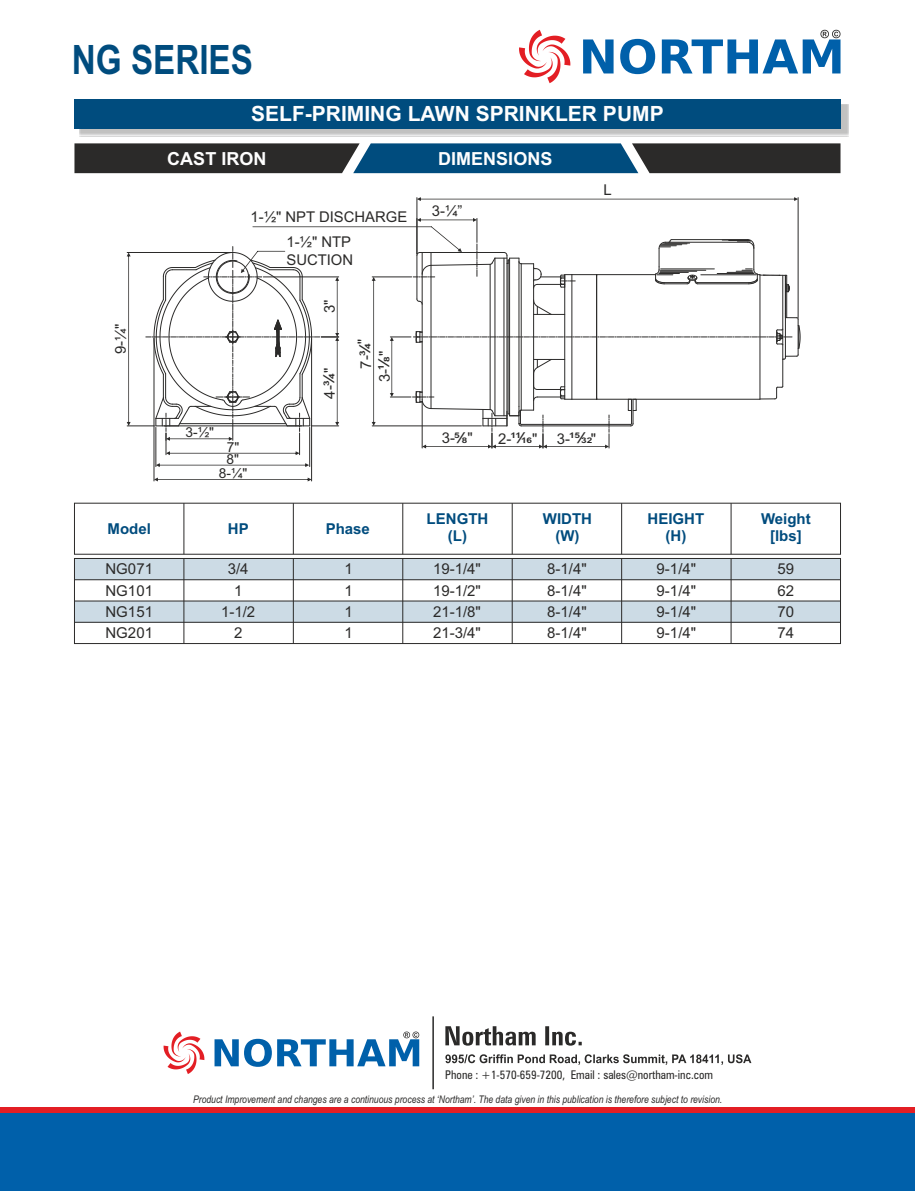
<style>
.page{position:relative;width:915px;height:1191px;background:#fff}
.page>*{position:absolute;margin:0;border:0;box-sizing:border-box;transform-origin:0 0}
.t1{font:700 40.5px "Arial Narrow";color:#004c7e}
.t2{font:700 21px "Arial";color:#fefefe}
.t3{font:700 18px "Arial";color:#fefefe}
.t4{font:15px/21.3px "Arial";color:#2b2a29;text-align:justify}
.t5{font:700 15px/16.8px "Arial";color:#004c7e;text-align:center}
.t6{font:14.85px/18.1px "Arial";color:#2b2a29}
.t7{font:13.8px "Arial";color:#2b2a29}
.t8{font:condensed 12px "Zurich BT";color:#2b2a29}
.t9{font:italic 10.5px "Arial";color:#2b2a29;scale:.82 1}
.t10{font:700 7.8px/5.6px "Arial";color:#2b2a29;scale:1.29 1}
.s1{font-style:italic;font-size:14.85px}
</style>
<div class="page">
<div style="left:0;top:1107px;width:914px;height:84px;background:#e31e24"></div>
<div style="left:0;top:1113px;width:914px;height:78px;background:#0060aa"></div>
<svg style="left:445px;top:1026px;width:136px;height:19px"></svg>
<svg style="left:445px;top:1054px;width:306px;height:11px"></svg>
<hr style="left:432px;top:1016px;width:2px;height:73px;background:#2b2a29">
<svg style="left:163px;top:1031px;width:41px;height:43px"></svg>
<svg style="left:214px;top:1031px;width:205px;height:35px"></svg>
<div style="left:74px;top:601px;width:766px;height:21px;background:#ccdbe5"></div>
<div style="left:74px;top:558px;width:766px;height:22px;background:#ccdbe5"></div>
<hr style="left:74px;top:579px;width:766px;height:1px;background:#2b2a29">
<hr style="left:74px;top:600px;width:766px;height:1px;background:#2b2a29">
<hr style="left:74px;top:622px;width:766px;height:1px;background:#2b2a29">
<hr style="left:293px;top:558px;width:1px;height:85px;background:#2b2a29">
<hr style="left:511px;top:558px;width:1px;height:85px;background:#2b2a29">
<hr style="left:621px;top:558px;width:1px;height:85px;background:#2b2a29">
<hr style="left:730px;top:558px;width:1px;height:85px;background:#2b2a29">
<hr style="left:402px;top:558px;width:1px;height:85px;background:#2b2a29">
<hr style="left:183px;top:558px;width:1px;height:85px;background:#2b2a29">
<hr style="left:293px;top:503px;width:1px;height:51px;background:#2b2a29">
<hr style="left:402px;top:503px;width:1px;height:51px;background:#2b2a29">
<hr style="left:183px;top:503px;width:1px;height:51px;background:#2b2a29">
<hr style="left:511px;top:503px;width:1px;height:51px;background:#2b2a29">
<hr style="left:621px;top:503px;width:1px;height:51px;background:#2b2a29">
<hr style="left:730px;top:503px;width:1px;height:51px;background:#2b2a29">
<div style="left:74px;top:558px;width:766px;height:86px;border:1px solid #2b2a29"></div>
<hr style="left:153px;top:338px;width:1px;height:143px;background:#2b2a29">
<hr style="left:311px;top:338px;width:1px;height:143px;background:#2b2a29">
<svg style="left:154px;top:477px;width:157px;height:4px"></svg>
<hr style="left:416px;top:198px;width:1px;height:56px;background:#2b2a29">
<hr style="left:797px;top:198px;width:1px;height:119px;background:#2b2a29">
<svg style="left:417px;top:197px;width:380px;height:4px"></svg>
<hr style="left:155px;top:427px;width:1px;height:39px;background:#2b2a29">
<hr style="left:309px;top:427px;width:1px;height:39px;background:#2b2a29">
<svg style="left:156px;top:463px;width:153px;height:4px"></svg>
<div style="left:79px;top:104px;width:769px;height:32px;background:#2b2a29;opacity:.29"></div>
<div style="left:74px;top:99px;width:766px;height:29px;background:#004c7e"></div>
<svg style="left:519px;top:30px;width:51px;height:53px"></svg>
<svg style="left:583px;top:30px;width:257px;height:44px"></svg>
<svg style="left:74px;top:143px;width:766px;height:30px;background:#253e4f"></svg>
<svg style="left:127px;top:218px;width:673px;height:237px"></svg>
<h1 class="t1" style="left:72px;top:29px;width:182px">NG SERIES</h1>
<h2 class="t2" style="left:251px;top:106px;width:414px">SELF-PRIMING LAWN SPRINKLER PUMP</h2>
<h3 class="t3" style="left:167px;top:152px;width:100px">CAST IRON</h3>
<h3 class="t3" style="left:438px;top:152px;width:116px">DIMENSIONS</h3>
<h3 class="t6" style="left:113px;top:354px;width:32px;rotate:-90deg">9-¼"</h3>
<h3 class="t6" style="left:250px;top:209px;width:158px">1-½" NPT DISCHARGE</h3>
<h3 class="t6" style="left:286px;top:234px;width:68px">1-½" NTP<br>SUCTION</h3>
<h3 class="t7" style="left:185px;top:427px;width:30px">3-½"</h3>
<h3 class="t7" style="left:227px;top:442px;width:14px">7"</h3>
<h3 class="t7" style="left:226px;top:454px;width:14px">8"</h3>
<h3 class="t7" style="left:219px;top:467px;width:30px">8-¼"</h3>
<h3 class="t6" style="left:322px;top:313px;width:15px;rotate:-90deg">3"</h3>
<h3 class="t6" style="left:322px;top:398px;width:32px;rotate:-90deg">4- "</h3>
<p class="t10" style="left:324px;top:383px;width:10px;text-indent:-3px;rotate:-90deg">3<br>4<span class="s1">/</span></p>
<p class="t10" style="left:366px;top:353px;width:10px;rotate:-90deg">4<span class="s1">/</span></p>
<h3 class="t6" style="left:358px;top:368px;width:19px;rotate:-90deg">7- <sup>3</sup></h3>
<h3 class="t6" style="left:377px;top:382px;width:32px;rotate:-90deg">3- "</h3>
<p class="t10" style="left:379px;top:367px;width:10px;text-indent:-3px;rotate:-90deg">1<br>8<span class="s1">/</span></p>
<h3 class="t6" style="left:431px;top:203px;width:32px">3-¼”</h3>
<h3 class="t6" style="left:603px;top:182px;width:10px">L</h3>
<p class="t10" style="left:454px;top:435px;width:12px">5<span class="s1">/</span>8</p>
<h3 class="t6" style="left:498px;top:430px;width:15px">2-</h3>
<h3 class="t6" style="left:532px;top:430px;width:7px">"</h3>
<p class="t10" style="left:510px;top:435px;width:18px">11<span class="s1">/</span>16</p>
<h3 class="t6" style="left:556px;top:430px;width:15px">3-</h3>
<h3 class="t6" style="left:590px;top:430px;width:7px">"</h3>
<p class="t10" style="left:569px;top:435px;width:20px">15<span class="s1">/</span>32</p>
<h3 class="t6" style="left:442px;top:430px;width:32px">3- "</h3>
<h3 class="t5" style="left:107px;top:521px;width:45px">Model</h3>
<h3 class="t5" style="left:228px;top:522px;width:22px">HP</h3>
<h3 class="t5" style="left:647px;top:512px;width:58px">HEIGHT (H)</h3>
<h3 class="t5" style="left:426px;top:512px;width:63px">LENGTH (L)</h3>
<h3 class="t5" style="left:542px;top:512px;width:51px">WIDTH (W)</h3>
<h3 class="t5" style="left:760px;top:512px;width:51px">Weight [lbs]</h3>
<h3 class="t5" style="left:325px;top:521px;width:46px">Phase</h3>
<h3 class="t4" style="left:105px;top:560px;width:49px">NG071<br>NG101<br>NG151<br>NG201</h3>
<h3 class="t4" style="left:221px;top:560px;width:36px;text-align:center">3/4<br>1<br>1-1/2<br>2</h3>
<h3 class="t4" style="left:777px;top:560px;width:18px">59<br>62<br>70<br>74</h3>
<h3 class="t4" style="left:344px;top:560px;width:10px">1<br>1<br>1<br>1</h3>
<h3 class="t4" style="left:433px;top:560px;width:49px">19-1/4" 19-1/2" 21-1/8" 21-3/4"</h3>
<h3 class="t4" style="left:547px;top:560px;width:41px">8-1/4" 8-1/4" 8-1/4" 8-1/4"</h3>
<h3 class="t4" style="left:656px;top:560px;width:41px">9-1/4" 9-1/4" 9-1/4" 9-1/4"</h3>
<p class="t8" style="left:445px;top:1070px;width:269px">Phone : +1-570-659-7200, Email : sales@northam-inc.com</p>
<p class="t9" style="left:193px;top:1095px;width:646px">Product Improvement and changes are a continuous process at ‘Northam’. The data given in this publication is therefore subject to revision.</p>
</div>
